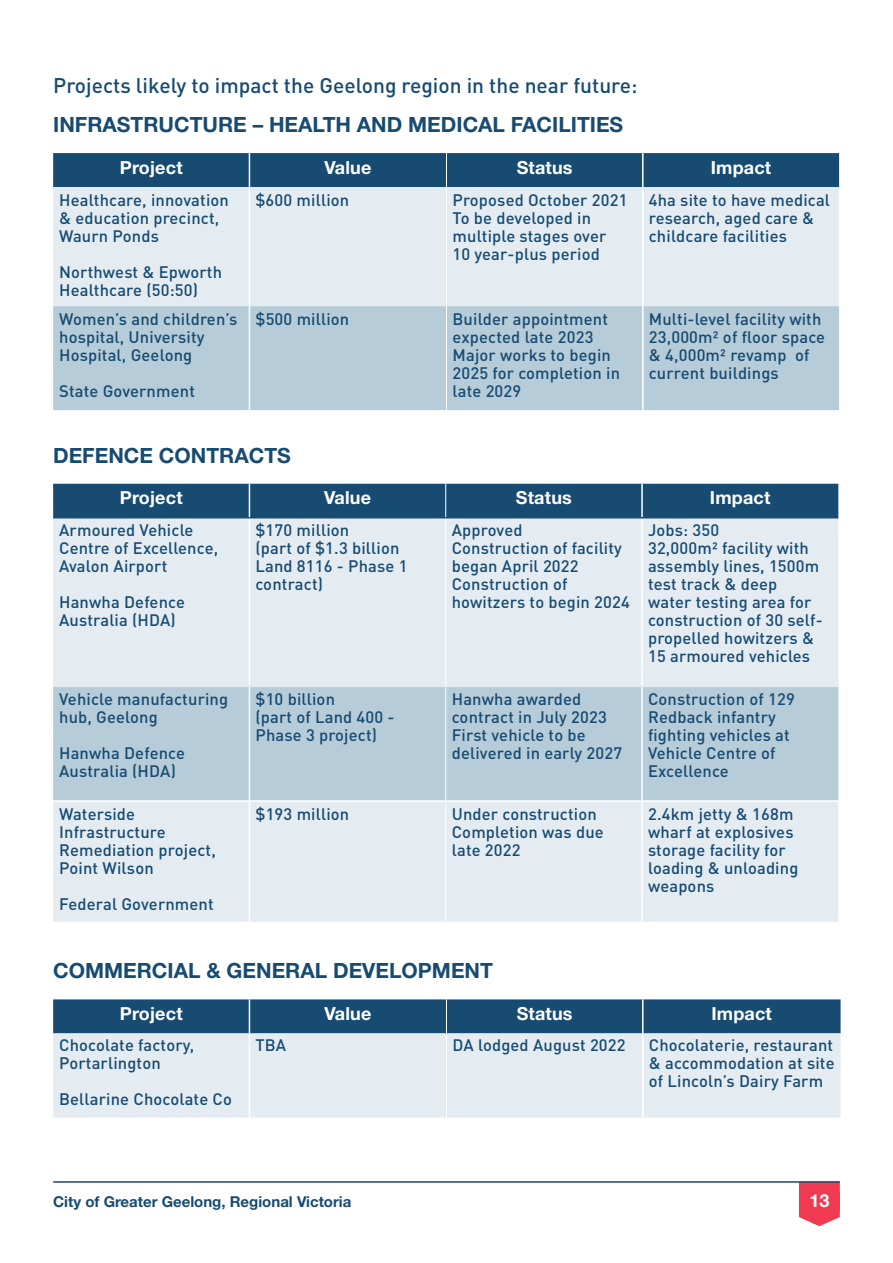
<style>
.page{position:relative;width:893px;height:1263px;background:#fff}
.page>*{position:absolute;margin:0;border:0;box-sizing:border-box;transform-origin:0 0}
.t1{font:700 21px "Helvetica Neue";color:#174b72}
.t2{font:500 21px "DIN Pro";color:#174b72}
.t3{font:700 18px "Helvetica Neue";letter-spacing:.01em;color:#fff}
.t4{font:500 16.5px/18px "DIN Pro";letter-spacing:.01em;color:#174b72}
.t5{font:700 15px "Helvetica Neue";color:#174b72}
</style>
<div class="page">
<svg style="left:799px;top:1183px;width:41px;height:43px"></svg>
<div style="left:799px;top:1192px;width:41px;height:18px;background:#ef3a52"></div>
<hr style="left:53px;top:1181px;width:787px;height:2px;background:#174b72">
<div style="left:53px;top:153px;width:786px;height:34px;background:#174b72"></div>
<div style="left:53px;top:187px;width:786px;height:119px;background:#e4ecf2"></div>
<div style="left:53px;top:306px;width:786px;height:104px;background:#b6ccd8"></div>
<hr style="left:249px;top:153px;width:1px;height:34px;background:#fff">
<hr style="left:642px;top:153px;width:1px;height:34px;background:#fff">
<hr style="left:249px;top:187px;width:1px;height:119px;background:#fff">
<hr style="left:642px;top:187px;width:1px;height:119px;background:#fff">
<hr style="left:249px;top:306px;width:1px;height:104px;background:#fff">
<hr style="left:642px;top:306px;width:1px;height:104px;background:#fff">
<hr style="left:446px;top:153px;width:1px;height:34px;background:#fff">
<hr style="left:446px;top:187px;width:1px;height:119px;background:#fff">
<hr style="left:446px;top:306px;width:1px;height:104px;background:#fff">
<div style="left:53px;top:484px;width:785px;height:33px;background:#174b72"></div>
<div style="left:53px;top:518px;width:785px;height:404px;background:#e4ecf2"></div>
<div style="left:53px;top:687px;width:785px;height:113px;background:#b6ccd8"></div>
<hr style="left:249px;top:484px;width:1px;height:33px;background:#fff">
<hr style="left:641px;top:484px;width:2px;height:33px;background:#fff">
<hr style="left:249px;top:518px;width:1px;height:168px;background:#fff">
<hr style="left:641px;top:518px;width:2px;height:168px;background:#fff">
<hr style="left:249px;top:687px;width:1px;height:113px;background:#fff">
<hr style="left:641px;top:687px;width:2px;height:113px;background:#fff">
<hr style="left:53px;top:800px;width:196px;height:2px;background:#fff">
<hr style="left:249px;top:800px;width:197px;height:2px;background:#fff">
<hr style="left:249px;top:802px;width:1px;height:120px;background:#fff">
<hr style="left:446px;top:800px;width:196px;height:2px;background:#fff">
<hr style="left:642px;top:800px;width:196px;height:2px;background:#fff">
<hr style="left:641px;top:802px;width:2px;height:120px;background:#fff">
<hr style="left:445px;top:484px;width:1px;height:33px;background:#fff">
<hr style="left:445px;top:518px;width:1px;height:168px;background:#fff">
<hr style="left:445px;top:687px;width:1px;height:113px;background:#fff">
<hr style="left:445px;top:802px;width:1px;height:120px;background:#fff">
<hr style="left:53px;top:517px;width:196px;height:1px;background:#174b72">
<hr style="left:249px;top:517px;width:197px;height:1px;background:#174b72">
<hr style="left:446px;top:517px;width:196px;height:1px;background:#174b72">
<hr style="left:642px;top:517px;width:196px;height:1px;background:#174b72">
<hr style="left:53px;top:686px;width:196px;height:1px;background:#e4ecf2">
<hr style="left:249px;top:686px;width:197px;height:1px;background:#e4ecf2">
<hr style="left:446px;top:686px;width:196px;height:1px;background:#e4ecf2">
<hr style="left:642px;top:686px;width:196px;height:1px;background:#e4ecf2">
<div style="left:53px;top:999px;width:788px;height:34px;background:#174b72"></div>
<div style="left:53px;top:1033px;width:788px;height:84px;background:#e4ecf2"></div>
<hr style="left:249px;top:999px;width:1px;height:34px;background:#fff">
<hr style="left:642px;top:999px;width:1px;height:34px;background:#fff">
<hr style="left:446px;top:999px;width:1px;height:34px;background:#fff">
<hr style="left:249px;top:1033px;width:1px;height:84px;background:#fff">
<hr style="left:642px;top:1033px;width:1px;height:84px;background:#fff">
<hr style="left:446px;top:1033px;width:1px;height:84px;background:#fff">
<p class="t2" style="left:53px;top:71px;width:586px">Projects likely to impact the Geelong region in the near future:</p>
<p class="t1" style="left:53px;top:111px;width:572px">INFRASTRUCTURE – HEALTH AND MEDICAL FACILITIES</p>
<p class="t3" style="left:120px;top:156px;width:64px">Project</p>
<p class="t3" style="left:324px;top:156px;width:49px">Value</p>
<p class="t3" style="left:517px;top:156px;width:57px">Status</p>
<p class="t3" style="left:711px;top:156px;width:62px">Impact</p>
<p class="t4" style="left:59px;top:190px;width:171px">Healthcare, innovation &amp; education precinct,<br>Waurn Ponds</p>
<p class="t4" style="left:59px;top:262px;width:164px">Northwest &amp; Epworth<br>Healthcare (50:50)</p>
<p class="t4" style="left:255px;top:190px;width:95px">$600 million</p>
<p class="t4" style="left:452px;top:190px;width:176px">Proposed October 2021<br>To be developed in multiple stages over<br>10 year-plus period</p>
<p class="t4" style="left:649px;top:190px;width:183px">4ha site to have medical research, aged care &amp; childcare facilities</p>
<p class="t4" style="left:59px;top:309px;width:180px">Women’s and children’s hospital, University<br>Hospital, Geelong</p>
<p class="t4" style="left:59px;top:381px;width:137px">State Government</p>
<p class="t4" style="left:255px;top:309px;width:95px">$500 million</p>
<p class="t4" style="left:452px;top:309px;width:169px">Builder appointment expected late 2023<br>Major works to begin<br>2025 for completion in late 2029</p>
<p class="t4" style="left:649px;top:309px;width:178px">Multi-level facility with<br>23,000m² of floor space &amp; 4,000m² revamp of current buildings</p>
<p class="t1" style="left:53px;top:442px;width:239px">DEFENCE CONTRACTS</p>
<p class="t3" style="left:120px;top:487px;width:64px">Project</p>
<p class="t3" style="left:324px;top:487px;width:49px">Value</p>
<p class="t3" style="left:516px;top:487px;width:57px">Status</p>
<p class="t3" style="left:710px;top:487px;width:62px">Impact</p>
<p class="t4" style="left:59px;top:521px;width:161px">Armoured Vehicle<br>Centre of Excellence,<br>Avalon Airport</p>
<p class="t4" style="left:59px;top:593px;width:127px">Hanwha Defence<br>Australia (HDA)</p>
<p class="t4" style="left:255px;top:521px;width:154px">$170 million<br>(part of $1.3 billion<br>Land 8116 - Phase 1 contract)</p>
<p class="t4" style="left:452px;top:521px;width:180px">Approved<br>Construction of facility began April 2022<br>Construction of howitzers to begin 2024</p>
<p class="t4" style="left:648px;top:521px;width:176px">Jobs: 350<br>32,000m² facility with assembly lines, 1500m test track &amp; deep water testing area for construction of 30 self&shy;propelled howitzers &amp;<br>15 armoured vehicles</p>
<p class="t4" style="left:59px;top:689px;width:171px">Vehicle manufacturing hub, Geelong</p>
<p class="t4" style="left:59px;top:743px;width:127px">Hanwha Defence<br>Australia (HDA)</p>
<p class="t4" style="left:59px;top:804px;width:158px">Waterside<br>Infrastructure<br>Remediation project,<br>Point Wilson</p>
<p class="t4" style="left:59px;top:894px;width:156px">Federal Government</p>
<p class="t4" style="left:255px;top:689px;width:141px">$10 billion<br>(part of Land 400 -<br>Phase 3 project)</p>
<p class="t4" style="left:452px;top:689px;width:172px">Hanwha awarded contract in July 2023<br>First vehicle to be delivered in early 2027</p>
<p class="t4" style="left:648px;top:689px;width:148px">Construction of 129<br>Redback infantry fighting vehicles at<br>Vehicle Centre of<br>Excellence</p>
<p class="t4" style="left:255px;top:804px;width:95px">$193 million</p>
<p class="t4" style="left:452px;top:804px;width:154px">Under construction<br>Completion was due late 2022</p>
<p class="t4" style="left:648px;top:804px;width:152px">2.4km jetty &amp; 168m wharf at explosives storage facility for loading &amp; unloading weapons</p>
<p class="t1" style="left:53px;top:958px;width:441px">COMMERCIAL &amp; GENERAL DEVELOPMENT</p>
<p class="t3" style="left:120px;top:1002px;width:64px">Project</p>
<p class="t3" style="left:324px;top:1002px;width:49px">Value</p>
<p class="t3" style="left:517px;top:1002px;width:57px">Status</p>
<p class="t3" style="left:711px;top:1002px;width:62px">Impact</p>
<p class="t4" style="left:59px;top:1036px;width:137px">Chocolate factory,<br>Portarlington</p>
<p class="t4" style="left:59px;top:1090px;width:174px">Bellarine Chocolate Co</p>
<p class="t4" style="left:255px;top:1036px;width:32px">TBA</p>
<p class="t4" style="left:452px;top:1036px;width:175px">DA lodged August 2022</p>
<p class="t4" style="left:649px;top:1036px;width:187px;text-align:justify">Chocolaterie, restaurant &amp; accommodation at site of Lincoln’s Dairy Farm</p>
<p class="t5" style="left:53px;top:1193px;width:300px">City of Greater Geelong, Regional Victoria</p>
<p class="t3" style="left:809px;top:1189px;width:22px">13</p>
</div>
